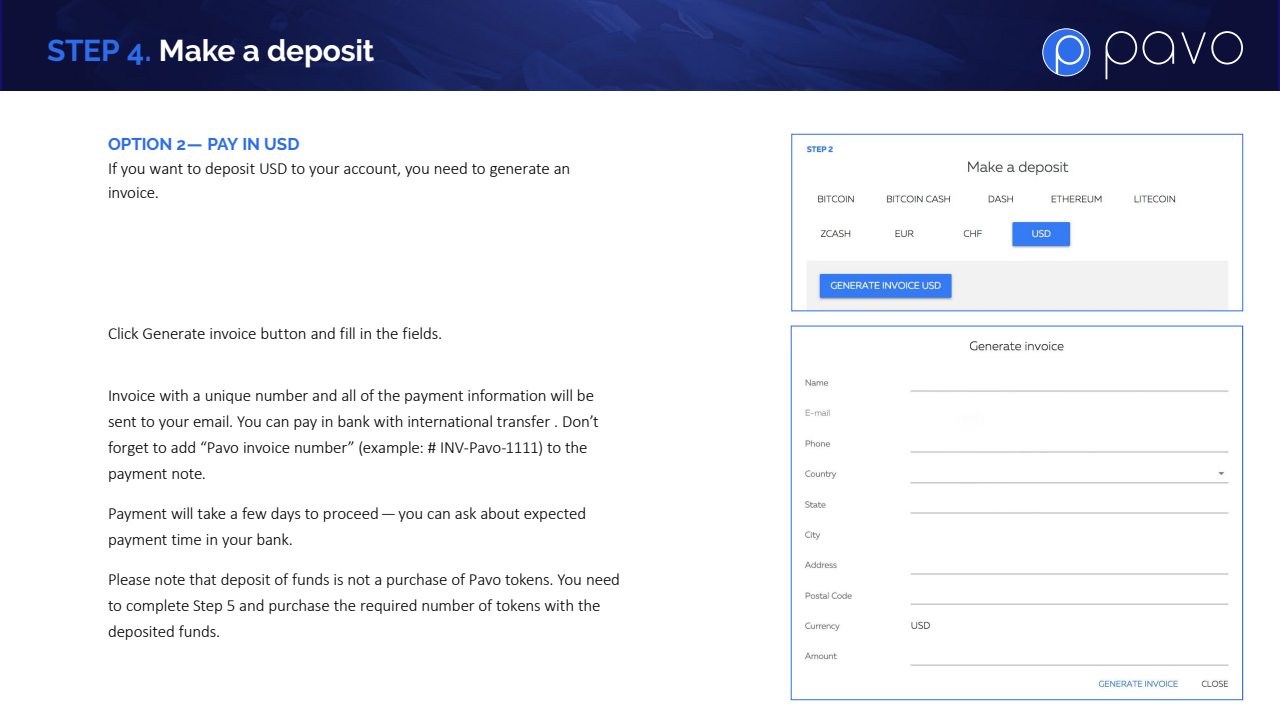
<style>
.page{position:relative;width:1280px;height:720px;background:#fff}
.page>*{position:absolute;margin:0;border:0;box-sizing:border-box;transform-origin:0 0}
.t1{font:700 30px "Raleway";letter-spacing:-.005em;color:#fff}
.t2{font:300 17px/26px "Calibri";letter-spacing:-.01em;color:#000}
.t3{font:700 17px "Raleway";color:#2d6deb}
.s1{color:#2d6deb}
</style>
<div class="page">
<img style="left:3px;top:0;width:1274px;height:91px">
<img style="left:807px;top:146px;width:421px;height:163px">
<div style="left:792px;top:134px;width:451px;height:177px;border:1px solid #2d6deb"></div>
<div style="left:1043px;top:29px;width:47px;height:47px;background:#2d6deb;border-radius:50%"></div>
<div style="left:1043px;top:29px;width:47px;height:47px;border:1px solid #fff;border-radius:50%"></div>
<svg style="left:1106px;top:31px;width:31px;height:48px"></svg>
<svg style="left:1143px;top:31px;width:31px;height:34px"></svg>
<svg style="left:1181px;top:31px;width:62px;height:34px"></svg>
<svg style="left:1056px;top:35px;width:28px;height:39px"></svg>
<img style="left:804px;top:341px;width:425px;height:350px">
<h1 class="t1" style="left:47px;top:34px;width:329px"><span class="s1">STEP 4.</span> Make a deposit</h1>
<p class="t3" style="left:108px;top:134px;width:193px">OPTION 2— PAY IN USD</p>
<p class="t2" style="left:108px;top:156px;width:464px;line-height:24px">If you want to deposit USD to your account, you need to generate an invoice.</p>
<p class="t2" style="left:108px;top:320px;width:336px">Click Generate invoice button and fill in the fields.</p>
<p class="t2" style="left:108px;top:382px;width:492px">Invoice with a unique number and all of the payment information will be sent to your email. You can pay in bank with international transfer . Don’t forget to add “Pavo invoice number” (example: # INV-Pavo-1111) to the payment note.</p>
<p class="t2" style="left:108px;top:500px;width:480px">Payment will take a few days to proceed — you can ask about expected payment time in your bank.</p>
<p class="t2" style="left:108px;top:566px;width:514px">Please note that deposit of funds is not a purchase of Pavo tokens. You need to complete Step 5 and purchase the required number of tokens with the deposited funds.</p>
</div>
